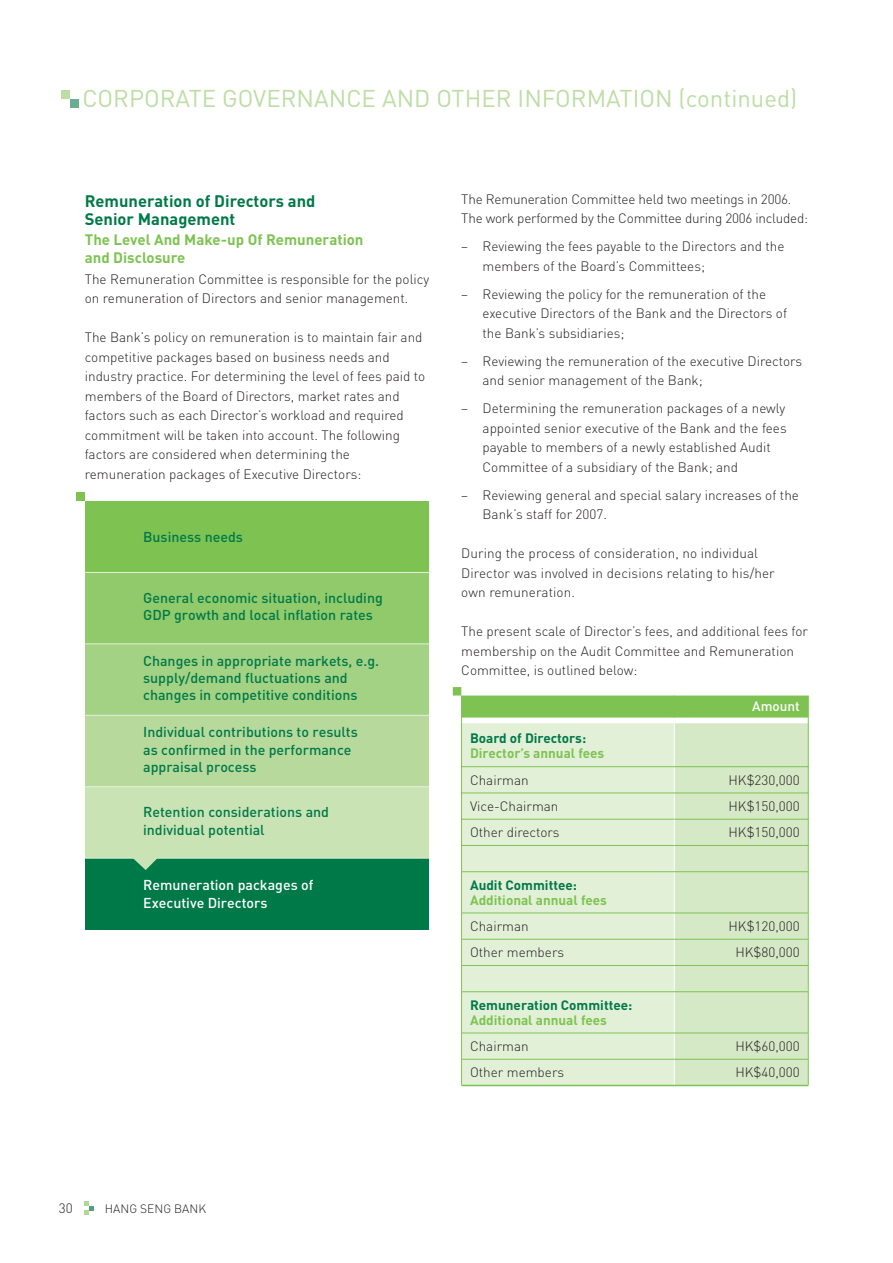
<style>
.page{position:relative;width:893px;height:1263px;background:#fff}
.page>*{position:absolute;margin:0;border:0;box-sizing:border-box;transform-origin:0 0}
.t1{font:24px "DIN";color:#bddda4}
.t2{font:700 16.5px/18px "DIN";color:#007948}
.t3{font:700 15px/18px "DIN";color:#7ec352}
.t4{font:500 14.1px/17.2px "DIN";color:#007948}
.t5{font:500 14.1px/17.2px "DIN";color:#fff}
.t6{font:300 13.5px/19.5px "DIN";color:#231f20}
.t7{font:700 13.5px "DIN";color:#7ec352}
.t8{font:700 13.5px "DIN";color:#007948}
.t9{font:500 13.5px "DIN";color:#fff}
.t10{font:300 12px "DIN";color:#231f20}
</style>
<div class="page">
<div style="left:70px;top:99px;width:8px;height:8px;background:#6bad91"></div>
<div style="left:61px;top:90px;width:9px;height:9px;background:#bddda4"></div>
<svg style="left:85px;top:1202px;width:8px;height:12px"></svg>
<div style="left:76px;top:492px;width:9px;height:9px;background:#7ec352"></div>
<div style="left:85px;top:501px;width:344px;height:71px;background:#7ec352"></div>
<div style="left:85px;top:572px;width:344px;height:72px;background:#91ca6b"></div>
<div style="left:85px;top:644px;width:344px;height:71px;background:#a4d284"></div>
<div style="left:85px;top:715px;width:344px;height:72px;background:#b7da9c"></div>
<div style="left:85px;top:787px;width:344px;height:71px;background:#cae3b5"></div>
<div style="left:85px;top:858px;width:344px;height:72px;background:#007948"></div>
<hr style="left:85px;top:572px;width:344px;height:1px;background:#e2f0d8">
<hr style="left:85px;top:643px;width:344px;height:1px;background:#e2f0d8">
<hr style="left:85px;top:858px;width:344px;height:1px;background:#e2f0d8">
<hr style="left:85px;top:715px;width:344px;height:1px;background:#e2f0d8">
<hr style="left:85px;top:786px;width:344px;height:1px;background:#e2f0d8">
<svg style="left:123px;top:858px;width:44px;height:12px"></svg>
<div style="left:453px;top:687px;width:8px;height:9px;background:#7ec352"></div>
<div style="left:462px;top:723px;width:212px;height:362px;background:#e2f0d8"></div>
<div style="left:675px;top:723px;width:133px;height:362px;background:#d6e9c7"></div>
<svg style="left:674px;top:914px;width:1px;height:77px"></svg>
<svg style="left:674px;top:1034px;width:1px;height:51px"></svg>
<hr style="left:461px;top:723px;width:1px;height:43px;background:#7ec352">
<hr style="left:461px;top:872px;width:1px;height:41px;background:#7ec352">
<svg style="left:461px;top:914px;width:1px;height:77px"></svg>
<hr style="left:461px;top:992px;width:1px;height:41px;background:#7ec352">
<svg style="left:461px;top:1034px;width:1px;height:51px"></svg>
<svg style="left:461px;top:696px;width:348px;height:27px"></svg>
<hr style="left:808px;top:723px;width:1px;height:43px;background:#7ec352">
<hr style="left:808px;top:872px;width:1px;height:41px;background:#7ec352">
<svg style="left:808px;top:913px;width:1px;height:79px"></svg>
<hr style="left:808px;top:992px;width:1px;height:41px;background:#7ec352">
<svg style="left:808px;top:1033px;width:1px;height:52px"></svg>
<hr style="left:461px;top:766px;width:347px;height:1px;background:#7ec352">
<hr style="left:461px;top:793px;width:347px;height:1px;background:#7ec352">
<hr style="left:461px;top:819px;width:213px;height:1px;background:#7ec352">
<svg style="left:461px;top:767px;width:1px;height:104px"></svg>
<hr style="left:674px;top:819px;width:134px;height:1px;background:#7ec352">
<svg style="left:808px;top:767px;width:1px;height:105px"></svg>
<hr style="left:461px;top:845px;width:213px;height:1px;background:#7ec352">
<hr style="left:674px;top:845px;width:134px;height:1px;background:#7ec352">
<svg style="left:674px;top:767px;width:1px;height:104px"></svg>
<hr style="left:461px;top:871px;width:347px;height:1px;background:#7ec352">
<hr style="left:461px;top:913px;width:347px;height:1px;background:#7ec352">
<hr style="left:461px;top:939px;width:347px;height:1px;background:#7ec352">
<hr style="left:461px;top:965px;width:347px;height:1px;background:#7ec352">
<hr style="left:461px;top:991px;width:347px;height:1px;background:#7ec352">
<hr style="left:461px;top:1033px;width:347px;height:1px;background:#7ec352">
<hr style="left:461px;top:1059px;width:213px;height:1px;background:#7ec352">
<hr style="left:674px;top:1059px;width:134px;height:1px;background:#7ec352">
<hr style="left:461px;top:1085px;width:213px;height:1px;background:#7ec352">
<hr style="left:674px;top:1085px;width:134px;height:1px;background:#7ec352">
<h1 class="t1" style="left:82px;top:85px;width:716px">CORPORATE GOVERNANCE AND OTHER INFORMATION (continued)</h1>
<p class="t2" style="left:85px;top:193px;width:232px">Remuneration of Directors and<br>Senior Management</p>
<p class="t3" style="left:85px;top:233px;width:280px">The Level And Make-up Of Remuneration and Disclosure</p>
<p class="t6" style="left:85px;top:271px;width:346px">The Remuneration Committee is responsible for the policy on remuneration of Directors and senior management.</p>
<p class="t6" style="left:85px;top:329px;width:342px">The Bank’s policy on remuneration is to maintain fair and competitive packages based on business needs and industry practice. For determining the level of fees paid to members of the Board of Directors, market rates and factors such as each Director’s workload and required commitment will be taken into account. The following factors are considered when determining the remuneration packages of Executive Directors:</p>
<p class="t4" style="left:143px;top:530px;width:101px">Business needs</p>
<p class="t4" style="left:143px;top:591px;width:241px">General economic situation, including<br>GDP growth and local inflation rates</p>
<p class="t4" style="left:143px;top:654px;width:237px">Changes in appropriate markets, e.g. supply/demand fluctuations and changes in competitive conditions</p>
<p class="t4" style="left:143px;top:725px;width:216px">Individual contributions to results as confirmed in the performance appraisal process</p>
<p class="t4" style="left:143px;top:805px;width:187px">Retention considerations and individual potential</p>
<p class="t5" style="left:143px;top:878px;width:172px">Remuneration packages of<br>Executive Directors</p>
<p class="t6" style="left:461px;top:191px;width:348px">The Remuneration Committee held two meetings in 2006.<br>The work performed by the Committee during 2006 included:</p>
<p class="t6" style="left:482px;top:238px;width:303px;text-indent:-21px">– Reviewing the fees payable to the Directors and the members of the Board’s Committees;</p>
<p class="t6" style="left:482px;top:286px;width:306px;text-indent:-21px">– Reviewing the policy for the remuneration of the executive Directors of the Bank and the Directors of the Bank’s subsidiaries;</p>
<p class="t6" style="left:482px;top:353px;width:321px;text-indent:-21px">– Reviewing the remuneration of the executive Directors and senior management of the Bank;</p>
<p class="t6" style="left:482px;top:400px;width:305px;text-indent:-21px">– Determining the remuneration packages of a newly appointed senior executive of the Bank and the fees payable to members of a newly established Audit Committee of a subsidiary of the Bank; and</p>
<p class="t6" style="left:482px;top:487px;width:318px;text-indent:-21px">– Reviewing general and special salary increases of the<br>Bank’s staff for 2007.</p>
<p class="t6" style="left:461px;top:545px;width:315px">During the process of consideration, no individual<br>Director was involved in decisions relating to his/her own remuneration.</p>
<p class="t6" style="left:461px;top:623px;width:348px">The present scale of Director’s fees, and additional fees for membership on the Audit Committee and Remuneration<br>Committee, is outlined below:</p>
<p class="t9" style="left:752px;top:702px;width:49px">Amount</p>
<p class="t8" style="left:470px;top:734px;width:118px">Board of Directors:</p>
<p class="t7" style="left:470px;top:749px;width:136px">Director’s annual fees</p>
<p class="t6" style="left:470px;top:772px;width:60px">Chairman</p>
<p class="t6" style="left:728px;top:772px;width:73px">HK$230,000</p>
<p class="t6" style="left:470px;top:798px;width:90px">Vice-Chairman</p>
<p class="t6" style="left:728px;top:798px;width:73px">HK$150,000</p>
<p class="t6" style="left:470px;top:824px;width:91px">Other directors</p>
<p class="t6" style="left:728px;top:824px;width:73px">HK$150,000</p>
<p class="t8" style="left:470px;top:880px;width:109px">Audit Committee:</p>
<p class="t7" style="left:470px;top:895px;width:138px">Additional annual fees</p>
<p class="t6" style="left:470px;top:918px;width:60px">Chairman</p>
<p class="t6" style="left:728px;top:918px;width:73px">HK$120,000</p>
<p class="t6" style="left:470px;top:944px;width:95px">Other members</p>
<p class="t6" style="left:735px;top:944px;width:66px">HK$80,000</p>
<p class="t8" style="left:470px;top:1000px;width:164px">Remuneration Committee:</p>
<p class="t7" style="left:470px;top:1015px;width:138px">Additional annual fees</p>
<p class="t6" style="left:470px;top:1038px;width:60px">Chairman</p>
<p class="t6" style="left:735px;top:1038px;width:66px">HK$60,000</p>
<p class="t6" style="left:470px;top:1064px;width:95px">Other members</p>
<p class="t6" style="left:735px;top:1064px;width:66px">HK$40,000</p>
<p class="t6" style="left:59px;top:1200px;width:15px">30</p>
<p class="t10" style="left:105px;top:1204px;width:103px">HANG SENG BANK</p>
</div>
